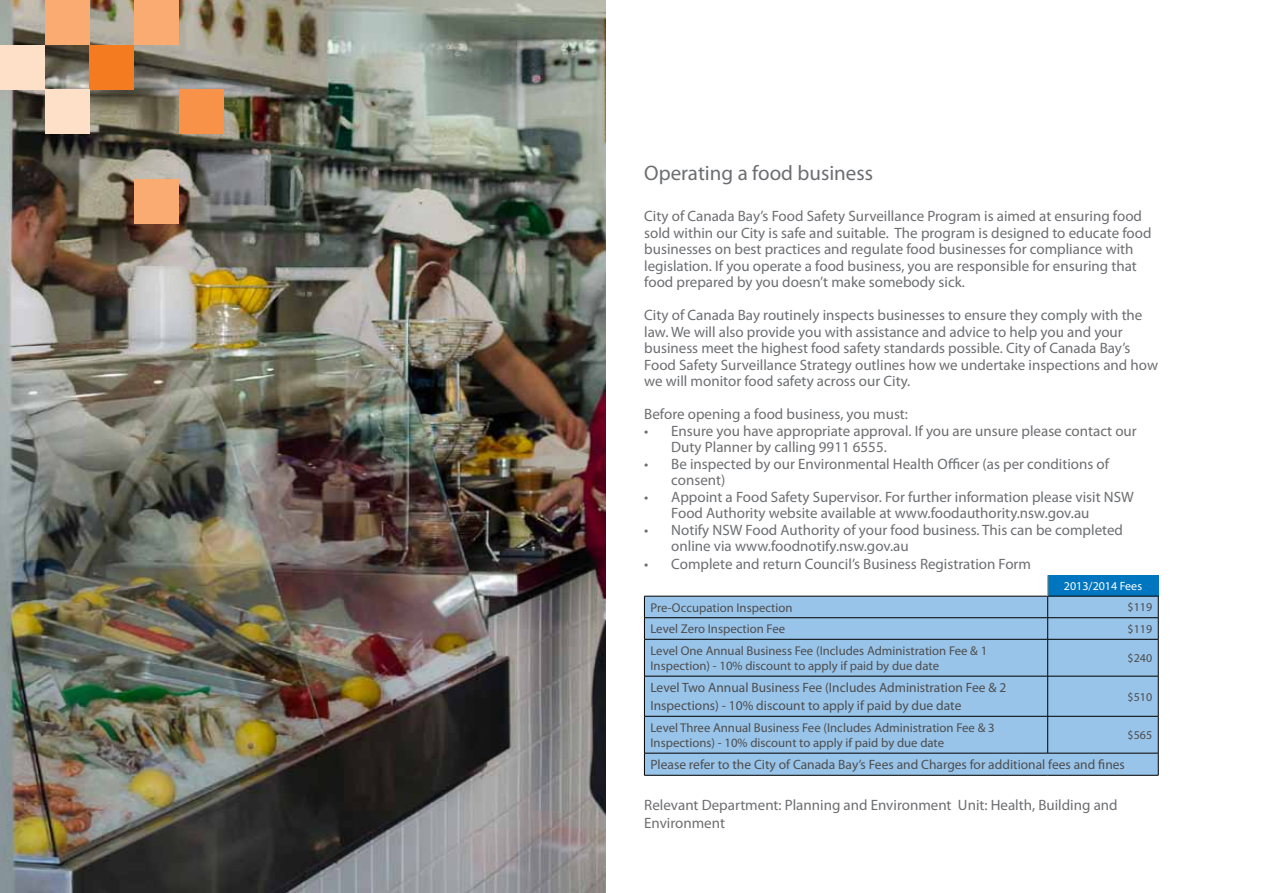
<style>
.page{position:relative;width:1263px;height:893px;background:#fff}
.page>*{position:absolute;margin:0;border:0;box-sizing:border-box;transform-origin:0 0}
.t1{font:21px "Myriad Pro";color:#6d6e71}
.t2{font:15px/16.5px "Myriad Pro";color:#6d6e71}
.t3{font:13.5px/18px "Myriad Pro";color:#4d4d4f}
.t4{font:12.75px/15.3px "Myriad Pro";color:#4d4d4f}
.t5{font:12px "Myriad Pro";color:#4d4d4f}
.t6{font:12px "Myriad Pro";color:#fff}
</style>
<div class="page">
<img style="left:0;top:0;width:606px;height:893px">
<div style="left:89px;top:45px;width:45px;height:44px;background:#f47b20"></div>
<div style="left:45px;top:89px;width:44px;height:45px;background:#fee0c8"></div>
<div style="left:45px;top:0;width:44px;height:45px;background:#faab71"></div>
<div style="left:179px;top:89px;width:45px;height:45px;background:#f79248"></div>
<div style="left:0;top:45px;width:45px;height:44px;background:#fee0c8"></div>
<div style="left:134px;top:0;width:45px;height:45px;background:#faab71"></div>
<div style="left:134px;top:179px;width:45px;height:45px;background:#faab71"></div>
<div style="left:645px;top:597px;width:402px;height:178px;background:#98c4e9"></div>
<hr style="left:644px;top:596px;width:404px;height:1px;background:#000">
<hr style="left:644px;top:617px;width:404px;height:1px;background:#000">
<svg style="left:644px;top:596px;width:1px;height:43px"></svg>
<hr style="left:644px;top:639px;width:404px;height:1px;background:#000">
<hr style="left:644px;top:639px;width:1px;height:37px;background:#000">
<hr style="left:644px;top:676px;width:404px;height:1px;background:#000">
<hr style="left:644px;top:676px;width:1px;height:40px;background:#000">
<hr style="left:644px;top:716px;width:404px;height:1px;background:#000">
<hr style="left:644px;top:716px;width:1px;height:37px;background:#000">
<hr style="left:644px;top:753px;width:404px;height:1px;background:#000">
<svg style="left:644px;top:753px;width:1px;height:22px"></svg>
<hr style="left:644px;top:775px;width:404px;height:1px;background:#000">
<hr style="left:1048px;top:775px;width:110px;height:1px;background:#000">
<svg style="left:1047px;top:575px;width:112px;height:200px;background:#81b3d9"></svg>
<h1 class="t1" style="left:644px;top:160px;width:230px">Operating a food business</h1>
<p class="t2" style="left:644px;top:208px;width:509px">City of Canada Bay’s Food Safety Surveillance Program is aimed at ensuring food sold within our City is safe and suitable. The program is designed to educate food businesses on best practices and regulate food businesses for compliance with legislation. If you operate a food business, you are responsible for ensuring that food prepared by you doesn’t make somebody sick.</p>
<p class="t2" style="left:644px;top:307px;width:515px">City of Canada Bay routinely inspects businesses to ensure they comply with the law. We will also provide you with assistance and advice to help you and your business meet the highest food safety standards possible. City of Canada Bay’s Food Safety Surveillance Strategy outlines how we undertake inspections and how we will monitor food safety across our City.</p>
<p class="t2" style="left:644px;top:406px;width:265px">Before opening a food business, you must:</p>
<p class="t2" style="left:671px;top:422px;width:467px;text-indent:-27px">• Ensure you have appropriate approval. If you are unsure please contact our<br>Duty Planner by calling 9911 6555.</p>
<p class="t2" style="left:671px;top:455px;width:439px;text-indent:-27px">• Be inspected by our Environmental Health Officer (as per conditions of consent)</p>
<p class="t2" style="left:671px;top:488px;width:464px;text-indent:-27px">• Appoint a Food Safety Supervisor. For further information please visit NSW<br>Food Authority website available at www.foodauthority.nsw.gov.au</p>
<p class="t2" style="left:671px;top:521px;width:453px;text-indent:-27px">• Notify NSW Food Authority of your food business. This can be completed online via www.foodnotify.nsw.gov.au</p>
<p class="t2" style="left:644px;top:556px;width:388px">• Complete and return Council’s Business Registration Form</p>
<p class="t6" style="left:1064px;top:579px;width:80px">2013/2014 Fees</p>
<p class="t4" style="left:650px;top:600px;width:144px">Pre-Occupation Inspection</p>
<p class="t5" style="left:1128px;top:600px;width:26px">$119</p>
<p class="t4" style="left:650px;top:621px;width:136px">Level Zero Inspection Fee</p>
<p class="t5" style="left:1128px;top:622px;width:26px">$119</p>
<p class="t4" style="left:650px;top:643px;width:338px">Level One Annual Business Fee (Includes Administration Fee &amp; 1<br>Inspection) - 10% discount to apply if paid by due date</p>
<p class="t5" style="left:1128px;top:651px;width:26px">$240</p>
<p class="t3" style="left:650px;top:678px;width:357px">Level Two Annual Business Fee (Includes Administration Fee &amp; 2<br>Inspections) - 10% discount to apply if paid by due date</p>
<p class="t5" style="left:1128px;top:689px;width:26px">$510</p>
<p class="t4" style="left:650px;top:720px;width:346px">Level Three Annual Business Fee (Includes Administration Fee &amp; 3<br>Inspections) - 10% discount to apply if paid by due date</p>
<p class="t5" style="left:1128px;top:728px;width:26px">$565</p>
<p class="t3" style="left:650px;top:755px;width:476px">Please refer to the City of Canada Bay’s Fees and Charges for additional fees and fines</p>
<p class="t2" style="left:644px;top:795px;width:475px;line-height:18px">Relevant Department: Planning and Environment Unit: Health, Building and<br>Environment</p>
</div>
